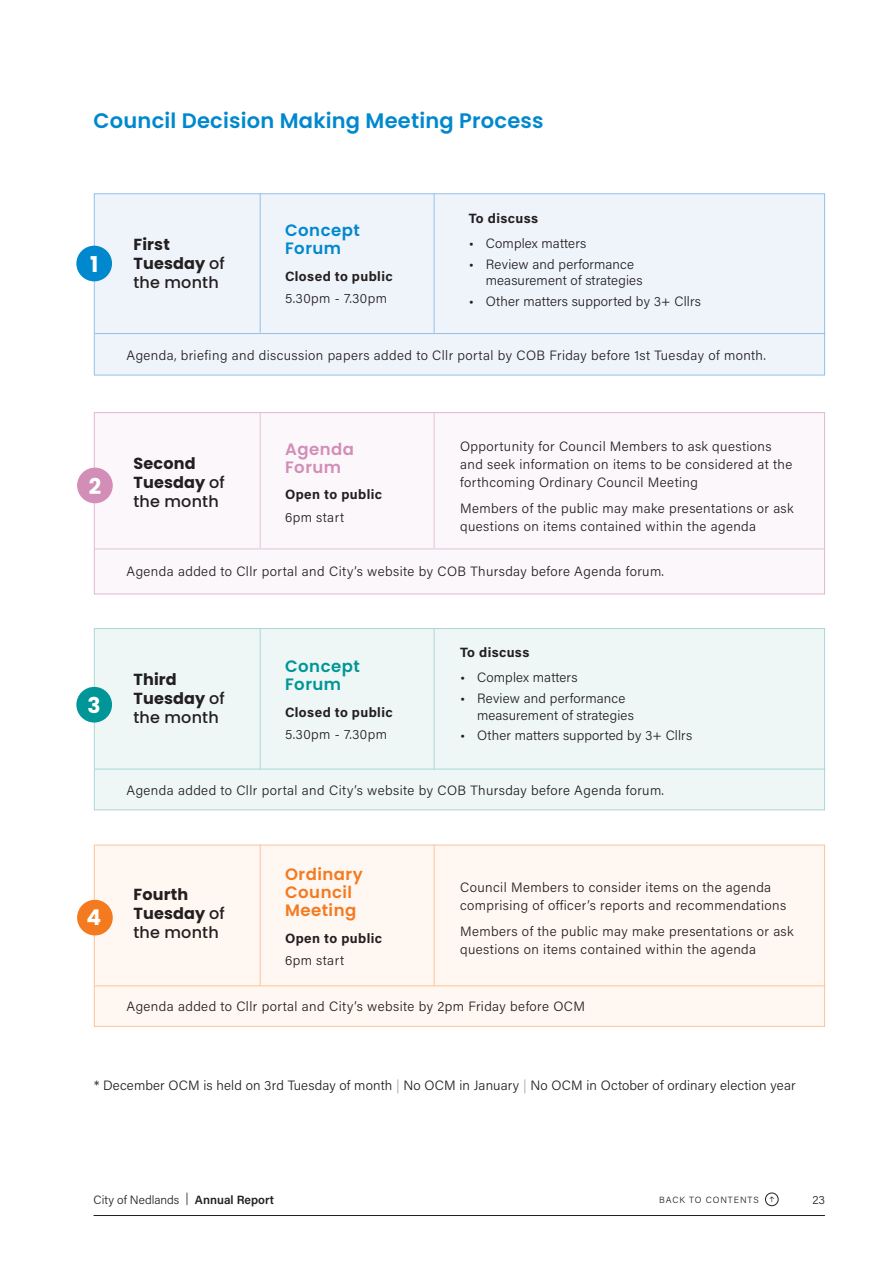
<style>
.page{position:relative;width:893px;height:1263px;background:#fff}
.page>*{position:absolute;margin:0;border:0;box-sizing:border-box;transform-origin:0 0}
.t1{font:700 21.75px "Poppins";color:#fff}
.Sub_3_-_blue{font:600 21px "Poppins";letter-spacing:.01em;color:#0088ce}
.Sub_5_-_teal{font:600 16.5px/18px "Poppins";letter-spacing:.03em;color:#f47a20}
.Sub_5_-_teal-2{font:600 16.5px/18px "Poppins";letter-spacing:.03em;color:#0088ce}
.Sub_5_-_teal-3{font:600 16.5px/18px "Poppins";letter-spacing:.03em;color:#009697}
.Sub_5_-_teal-4{font:600 16.5px/18px "Poppins";letter-spacing:.03em;color:#d28eb7}
.Sub_1_-_Blue{font:700 16.05px/18.9px "Poppins";letter-spacing:.01em;color:#231f20}
.Body_Extra_Small{font:300 13.5px/18px "Acumin Pro";letter-spacing:.03em;color:#231f20}
.Body_Extra_Small-2{font:300 13.5px/16.5px "Acumin Pro";letter-spacing:.01em;color:#231f20}
.Bullets_-_3{font:300 13.5px "Acumin Pro";letter-spacing:.01em;color:#231f20}
.Body_Extra_Small-3{font:700 13.5px "Acumin Pro";letter-spacing:.03em;color:#231f20}
.t2{font:300 12px "Acumin Pro";color:#231f20}
.t3{font:300 9px "Acumin Pro";letter-spacing:.1em;color:#231f20}
.s1{font-weight:500}
.s2{font-family:"New Atten";font-weight:400}
.s3{color:#a7a9ac}
.s4{font-weight:600}
</style>
<div class="page">
<div style="left:94px;top:193px;width:731px;height:182px;background:#eff4fb;border:1px solid #93c2e8"></div>
<hr style="left:260px;top:193px;width:1px;height:140px;background:#93c2e8">
<hr style="left:434px;top:193px;width:1px;height:140px;background:#93c2e8">
<hr style="left:95px;top:333px;width:730px;height:1px;background:#93c2e8">
<div style="left:76px;top:246px;width:36px;height:35px;background:#0088ce;border-radius:50%"></div>
<div style="left:94px;top:412px;width:731px;height:182px;background:#fcf7fb;border:1px solid #e0b8d2"></div>
<hr style="left:260px;top:412px;width:1px;height:136px;background:#e4c2d8">
<hr style="left:434px;top:412px;width:1px;height:136px;background:#e4c2d8">
<hr style="left:95px;top:549px;width:730px;height:1px;background:#e4c2d8">
<div style="left:77px;top:468px;width:36px;height:35px;background:#d28eb7;border-radius:50%"></div>
<div style="left:94px;top:845px;width:731px;height:182px;background:#fff7f1;border:1px solid #fcc59a"></div>
<hr style="left:260px;top:844px;width:1px;height:142px;background:#fcc59a">
<hr style="left:434px;top:844px;width:1px;height:142px;background:#fcc59a">
<hr style="left:95px;top:985px;width:730px;height:1px;background:#fcc59a">
<div style="left:77px;top:900px;width:36px;height:35px;background:#f47a20;border-radius:50%"></div>
<div style="left:94px;top:628px;width:731px;height:182px;background:#eef7f6;border:1px solid #acd6d7"></div>
<hr style="left:260px;top:629px;width:1px;height:141px;background:#acd6d7">
<hr style="left:434px;top:629px;width:1px;height:141px;background:#acd6d7">
<hr style="left:95px;top:769px;width:730px;height:1px;background:#acd6d7">
<div style="left:76px;top:687px;width:36px;height:35px;background:#009697;border-radius:50%"></div>
<hr style="left:94px;top:1215px;width:731px;height:1px;background:#231f20">
<svg style="left:770px;top:1196px;width:4px;height:6px"></svg>
<div style="left:765px;top:1193px;width:13px;height:13px;border:1px solid #231f20;border-radius:50%"></div>
<p class="Sub_3_-_blue" style="left:94px;top:108px;width:452px">Council Decision Making Meeting Process</p>
<p class="t1" style="left:90px;top:252px;width:10px">1</p>
<p class="Sub_1_-_Blue" style="left:133px;top:235px;width:93px">First<br>Tuesday <span class="s1">of the month</span></p>
<p class="Sub_5_-_teal-2" style="left:285px;top:222px;width:76px">Concept<br>Forum</p>
<p class="Body_Extra_Small-3" style="left:285px;top:267px;width:109px">Closed to public</p>
<p class="Body_Extra_Small" style="left:285px;top:289px;width:103px">5.30pm - 7.30pm</p>
<p class="Body_Extra_Small-3" style="left:469px;top:209px;width:71px">To discuss</p>
<p class="Body_Extra_Small-2" style="left:469px;top:235px;width:119px"><span class="s2">•</span> Complex matters</p>
<p class="Body_Extra_Small-2" style="left:486px;top:255px;width:158px;text-indent:-17px"><span class="s2">•</span> Review and performance measurement of strategies</p>
<p class="Body_Extra_Small-2" style="left:469px;top:293px;width:234px"><span class="s2">•</span> Other matters supported by 3+ Cllrs</p>
<p class="Body_Extra_Small" style="left:126px;top:346px;width:641px">Agenda, briefing and discussion papers added to Cllr portal by COB Friday before 1st Tuesday of month.</p>
<p class="t1" style="left:89px;top:474px;width:14px">2</p>
<p class="Sub_1_-_Blue" style="left:133px;top:454px;width:93px">Second<br>Tuesday <span class="s1">of the month</span></p>
<p class="Sub_5_-_teal-4" style="left:285px;top:440px;width:70px">Agenda<br>Forum</p>
<p class="Body_Extra_Small-3" style="left:285px;top:485px;width:99px">Open to public</p>
<p class="Body_Extra_Small" style="left:285px;top:507px;width:61px">6pm start</p>
<p class="Body_Extra_Small" style="left:460px;top:436px;width:334px">Opportunity for Council Members to ask questions and seek information on items to be considered at the forthcoming Ordinary Council Meeting</p>
<p class="Body_Extra_Small" style="left:460px;top:499px;width:335px">Members of the public may make presentations or ask questions on items contained within the agenda</p>
<p class="Body_Extra_Small" style="left:126px;top:562px;width:539px">Agenda added to Cllr portal and City’s website by COB Thursday before Agenda forum.</p>
<p class="t1" style="left:88px;top:693px;width:15px">3</p>
<p class="Sub_1_-_Blue" style="left:133px;top:670px;width:93px">Third<br>Tuesday <span class="s1">of the month</span></p>
<p class="Sub_5_-_teal-3" style="left:285px;top:657px;width:76px">Concept<br>Forum</p>
<p class="Body_Extra_Small-3" style="left:285px;top:702px;width:109px">Closed to public</p>
<p class="Body_Extra_Small" style="left:285px;top:725px;width:103px">5.30pm - 7.30pm</p>
<p class="Body_Extra_Small-3" style="left:460px;top:643px;width:71px">To discuss</p>
<p class="Body_Extra_Small-2" style="left:460px;top:669px;width:119px"><span class="s2">•</span> Complex matters</p>
<p class="Body_Extra_Small-2" style="left:477px;top:690px;width:158px;text-indent:-17px"><span class="s2">•</span> Review and performance measurement of strategies</p>
<p class="Body_Extra_Small-2" style="left:460px;top:727px;width:234px"><span class="s2">•</span> Other matters supported by 3+ Cllrs</p>
<p class="Body_Extra_Small" style="left:126px;top:781px;width:539px">Agenda added to Cllr portal and City’s website by COB Thursday before Agenda forum.</p>
<p class="t1" style="left:87px;top:905px;width:16px">4</p>
<p class="Sub_5_-_teal" style="left:285px;top:865px;width:79px">Ordinary<br>Council<br>Meeting</p>
<p class="Body_Extra_Small-3" style="left:285px;top:928px;width:99px">Open to public</p>
<p class="Body_Extra_Small" style="left:285px;top:950px;width:61px">6pm start</p>
<p class="Body_Extra_Small" style="left:126px;top:997px;width:460px">Agenda added to Cllr portal and City’s website by 2pm Friday before OCM</p>
<p class="Body_Extra_Small" style="left:460px;top:878px;width:328px">Council Members to consider items on the agenda comprising of officer’s reports and recommendations</p>
<p class="Body_Extra_Small" style="left:460px;top:922px;width:335px">Members of the public may make presentations or ask questions on items contained within the agenda</p>
<p class="Sub_1_-_Blue" style="left:133px;top:885px;width:93px">Fourth<br>Tuesday <span class="s1">of the month</span></p>
<p class="Bullets_-_3" style="left:94px;top:1075px;width:703px">* December OCM is held on 3rd Tuesday of month <span class="s3">|</span> No OCM in January <span class="s3">|</span> No OCM in October of ordinary election year</p>
<p class="t2" style="left:94px;top:1191px;width:182px">City of Nedlands | <span class="s4">Annual Report</span></p>
<p class="t3" style="left:659px;top:1194px;width:101px">BACK TO CONTENTS</p>
<p class="t2" style="left:812px;top:1191px;width:14px">23</p>
</div>
